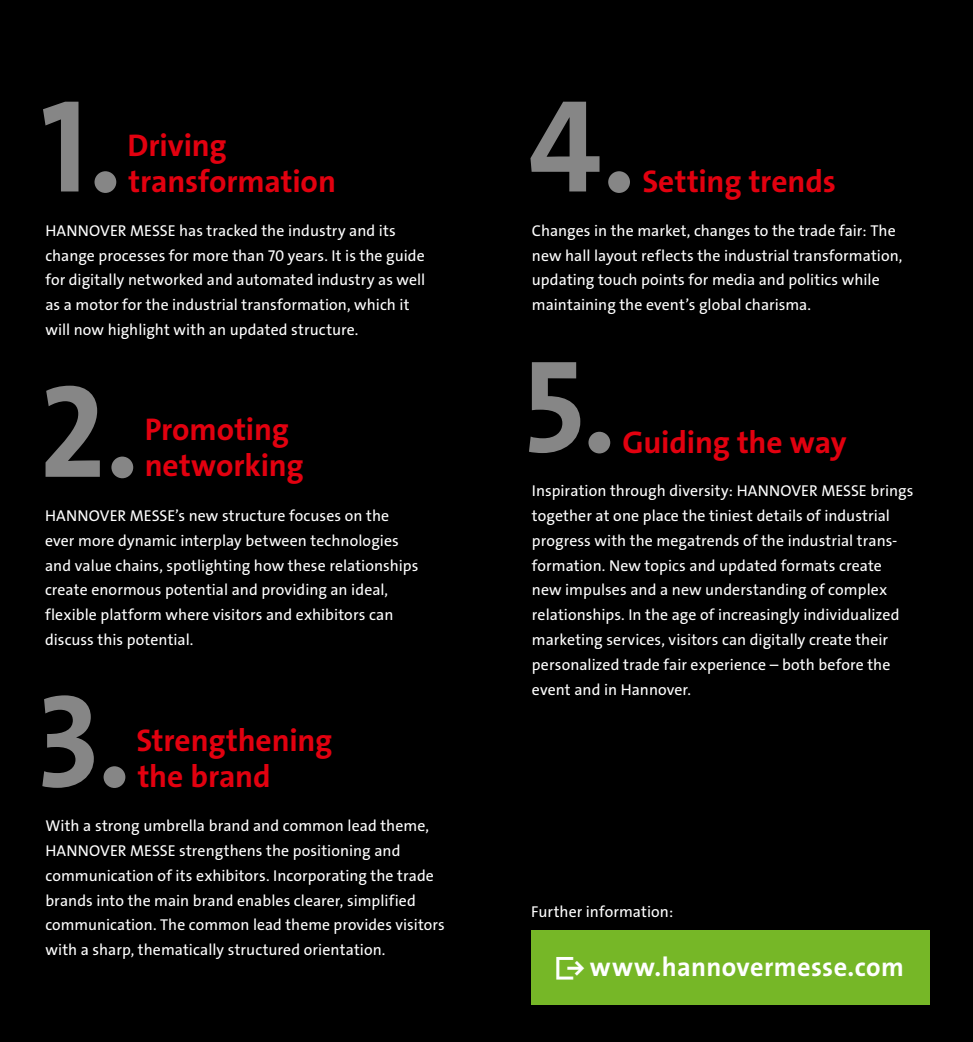
<style>
.page{position:relative;width:973px;height:1042px;background:#fff}
.page>*{position:absolute;margin:0;border:0;box-sizing:border-box;transform-origin:0 0}
.t1{font:133px "The Sans LP7 Bld";color:#868686}
.t2{font:31.5px/36.8px "The Sans LP7 Bld";letter-spacing:-.005em;color:#e2000f}
.t3{font:26.78px "The Sans LP7 Bld";letter-spacing:.015em;color:#fff}
.t4{font:15.75px/24.8px "The Sans LP5 Plain";letter-spacing:.005em;color:#fff}
</style>
<div class="page">
<div style="left:0;top:0;width:501px;height:1042px;background:#000"></div>
<div style="left:471px;top:0;width:501px;height:1042px;background:#000"></div>
<div style="left:531px;top:930px;width:398px;height:75px;background:#76b727"></div>
<h1 class="t1" style="left:40px;top:61px;width:84px">1.</h1>
<h2 class="t2" style="left:127px;top:127px;width:210px">Driving transformation</h2>
<p class="t4" style="left:45px;top:218px;width:381px">HANNOVER MESSE has tracked the industry and its change processes for more than 70 years. It is the guide for digitally networked and automated industry as well as a motor for the industrial transformation, which it will now highlight with an updated structure.</p>
<h1 class="t1" style="left:39px;top:346px;width:102px">2.</h1>
<h2 class="t2" style="left:145px;top:411px;width:161px">Promoting networking</h2>
<p class="t4" style="left:45px;top:503px;width:375px">HANNOVER MESSE’s new structure focuses on the ever more dynamic interplay between technologies and value chains, spotlighting how these relationships create enormous potential and providing an ideal, flexible platform where visitors and exhibitors can discuss this potential.</p>
<h1 class="t1" style="left:37px;top:656px;width:96px">3.</h1>
<h2 class="t2" style="left:136px;top:722px;width:197px">Strengthening the brand</h2>
<p class="t4" style="left:45px;top:813px;width:401px">With a strong umbrella brand and common lead theme, HANNOVER MESSE strengthens the positioning and communication of its exhibitors. Incorporating the trade brands into the main brand enables clearer, simplified communication. The common lead theme provides visitors with a sharp, thematically structured orientation.</p>
<h1 class="t1" style="left:528px;top:61px;width:109px">4.</h1>
<h2 class="t2" style="left:642px;top:163px;width:195px">Setting trends</h2>
<p class="t4" style="left:532px;top:218px;width:372px">Changes in the market, changes to the trade fair: The new hall layout reflects the industrial transformation, updating touch points for media and politics while maintaining the event’s global charisma.</p>
<h1 class="t1" style="left:523px;top:322px;width:95px">5.</h1>
<h2 class="t2" style="left:622px;top:424px;width:225px">Guiding the way</h2>
<p class="t4" style="left:532px;top:478px;width:383px">Inspiration through diversity: HANNOVER MESSE brings together at one place the tiniest details of industrial progress with the megatrends of the industrial trans&shy;formation. New topics and updated formats create new impulses and a new understanding of complex relationships. In the age of increasingly individualized marketing services, visitors can digitally create their personalized trade fair experience – both before the event and in Hannover.</p>
<p class="t4" style="left:531px;top:899px;width:143px">Further information:</p>
<h3 class="t3" style="left:556px;top:949px;width:349px">• www.hannovermesse.com</h3>
</div>
